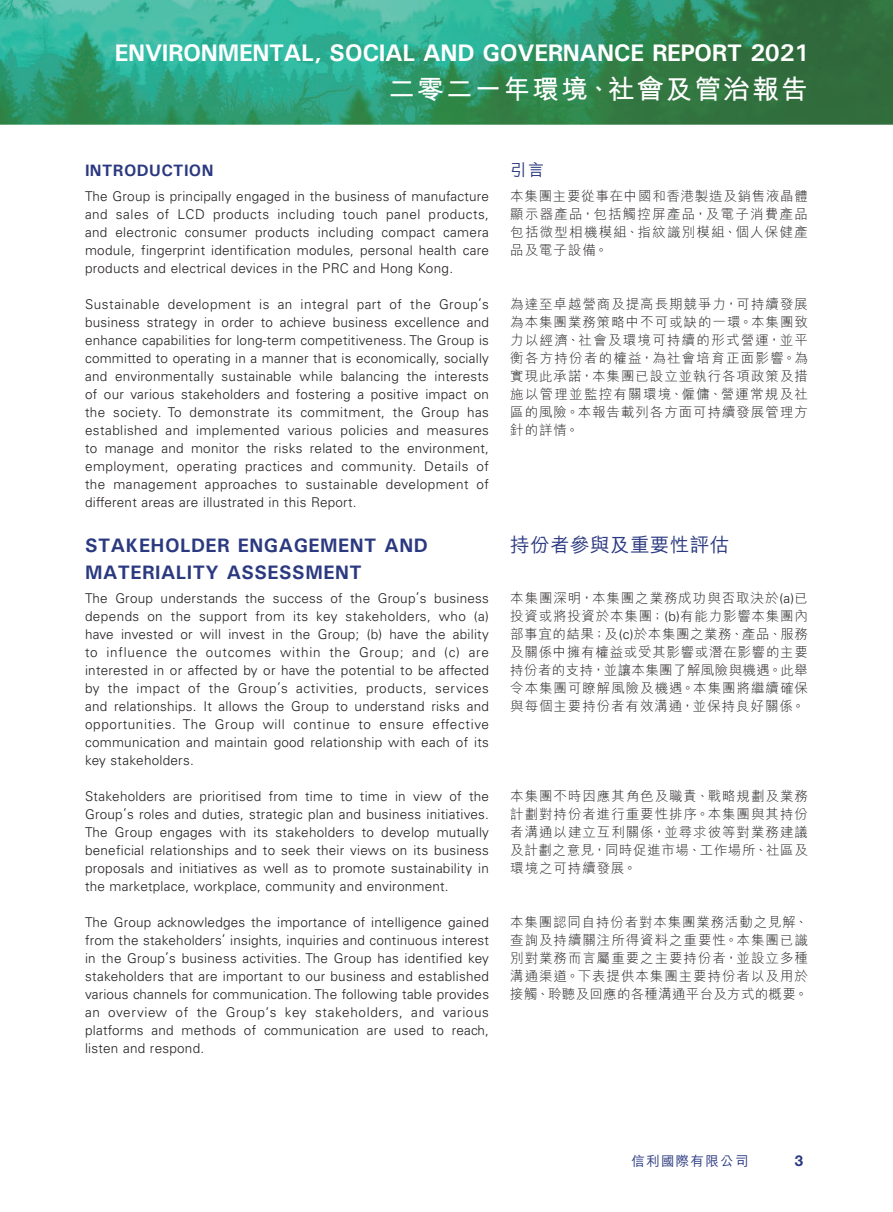
<style>
.page{position:relative;width:893px;height:1212px;background:#fff}
.page>*{position:absolute;margin:0;border:0;box-sizing:border-box;transform-origin:0 0}
.t1{font:27px "M Hei HK Bold E Ten B5 H";letter-spacing:.07em;color:#fff}
.t2{font:700 24px "Univers";letter-spacing:-.015em;color:#fff}
.t3{font:700 19.5px/27px "Univers";letter-spacing:.025em;color:#2b3980}
.t4{font:19.5px "M Hei HK Medium E Ten B5 H";letter-spacing:.025em;color:#2b3980}
.t5{font:700 16.5px "Univers";letter-spacing:.025em;color:#2b3980}
.t6{font:16.5px "M Hei HK Medium E Ten B5 H";color:#2b3980}
.t7{font:700 15px "Helvetica Neue LT Pro";color:#2b3980}
.t8{font:300 13.5px/18px "Univers LT Std";letter-spacing:.02em;color:#231f20;text-align:justify}
.t9{font:13.5px/18px "M Hei HK Light E Ten B5 H";letter-spacing:.07em;color:#231f20;text-align:justify}
.t10{font:13.5px "M Hei HK Medium E Ten B5 H";letter-spacing:.1em;color:#2b3980}
.s1{font-family:"Univers LT Std";font-weight:300}
</style>
<div class="page">
<img style="left:1px;top:0;width:892px;height:125px">
<img style="left:0;top:0;width:1px;height:125px">
<h2 class="t2" style="left:115px;top:38px;width:696px">ENVIRONMENTAL, SOCIAL AND GOVERNANCE REPORT 2021</h2>
<h1 class="t1" style="left:388px;top:78px;width:421px">二零二一年環境、社會及管治報告</h1>
<p class="t5" style="left:85px;top:161px;width:130px">INTRODUCTION</p>
<p class="t8" style="left:85px;top:188px;width:405px">The Group is principally engaged in the business of manufacture and sales of LCD products including touch panel products, and electronic consumer products including compact camera module, fingerprint identification modules, personal health care products and electrical devices in the PRC and Hong Kong.</p>
<p class="t8" style="left:85px;top:296px;width:405px">Sustainable development is an integral part of the Group’s business strategy in order to achieve business excellence and enhance capabilities for long-term competitiveness. The Group is committed to operating in a manner that is economically, socially and environmentally sustainable while balancing the interests of our various stakeholders and fostering a positive impact on the society. To demonstrate its commitment, the Group has established and implemented various policies and measures to manage and monitor the risks related to the environment, employment, operating practices and community. Details of the management approaches to sustainable development of different areas are illustrated in this Report.</p>
<h3 class="t3" style="left:85px;top:531px;width:344px">STAKEHOLDER ENGAGEMENT AND<br>MATERIALITY ASSESSMENT</h3>
<p class="t8" style="left:85px;top:590px;width:405px">The Group understands the success of the Group’s business depends on the support from its key stakeholders, who (a) have invested or will invest in the Group; (b) have the ability to influence the outcomes within the Group; and (c) are interested in or affected by or have the potential to be affected by the impact of the Group’s activities, products, services and relationships. It allows the Group to understand risks and opportunities. The Group will continue to ensure effective communication and maintain good relationship with each of its key stakeholders.</p>
<p class="t8" style="left:85px;top:788px;width:405px">Stakeholders are prioritised from time to time in view of the Group’s roles and duties, strategic plan and business initiatives.<br>The Group engages with its stakeholders to develop mutually beneficial relationships and to seek their views on its business proposals and initiatives as well as to promote sustainability in the marketplace, workplace, community and environment.</p>
<p class="t8" style="left:85px;top:914px;width:406px">The Group acknowledges the importance of intelligence gained from the stakeholders’ insights, inquiries and continuous interest in the Group’s business activities. The Group has identified key stakeholders that are important to our business and established various channels for communication. The following table provides an overview of the Group’s key stakeholders, and various platforms and methods of communication are used to reach, listen and respond.</p>
<p class="t6" style="left:510px;top:164px;width:36px">引言</p>
<p class="t9" style="left:510px;top:188px;width:299px">本集團主要從事在中國和香港製造及銷售液晶體顯示器產品，包括觸控屏產品，及電子消費產品包括微型相機模組、指紋識別模組、個人保健產品及電子設備。</p>
<p class="t9" style="left:510px;top:296px;width:299px">為達至卓越營商及提高長期競爭力，可持續發展為本集團業務策略中不可或缺的一環。本集團致力以經濟、社會及環境可持續的形式營運，並平衡各方持份者的權益，為社會培育正面影響。為實現此承諾，本集團已設立並執行各項政策及措施以管理並監控有關環境、僱傭、營運常規及社區的風險。本報告載列各方面可持續發展管理方針的詳情。</p>
<h3 class="t4" style="left:510px;top:537px;width:221px">持份者參與及重要性評估</h3>
<p class="t9" style="left:510px;top:591px;width:299px">本集團深明，本集團之業務成功與否取決於<span class="s1">(a)</span>已投資或將投資於本集團；<span class="s1">(b)</span>有能力影響本集團內部事宜的結果；及<span class="s1">(c)</span>於本集團之業務、產品、服務及關係中擁有權益或受其影響或潛在影響的主要持份者的支持，並讓本集團了解風險與機遇。此舉令本集團可瞭解風險及機遇。本集團將繼續確保與每個主要持份者有效溝通，並保持良好關係。</p>
<p class="t9" style="left:510px;top:789px;width:299px">本集團不時因應其角色及職責、戰略規劃及業務計劃對持份者進行重要性排序。本集團與其持份者溝通以建立互利關係，並尋求彼等對業務建議及計劃之意見，同時促進市場、工作場所、社區及環境之可持續發展。</p>
<p class="t9" style="left:510px;top:915px;width:299px">本集團認同自持份者對本集團業務活動之見解、查詢及持續關注所得資料之重要性。本集團已識別對業務而言屬重要之主要持份者，並設立多種溝通渠道。下表提供本集團主要持份者以及用於接觸、聆聽及回應的各種溝通平台及方式的概要。</p>
<p class="t10" style="left:631px;top:1156px;width:119px">信利國際有限公司</p>
<p class="t7" style="left:795px;top:1155px;width:10px">3</p>
</div>
